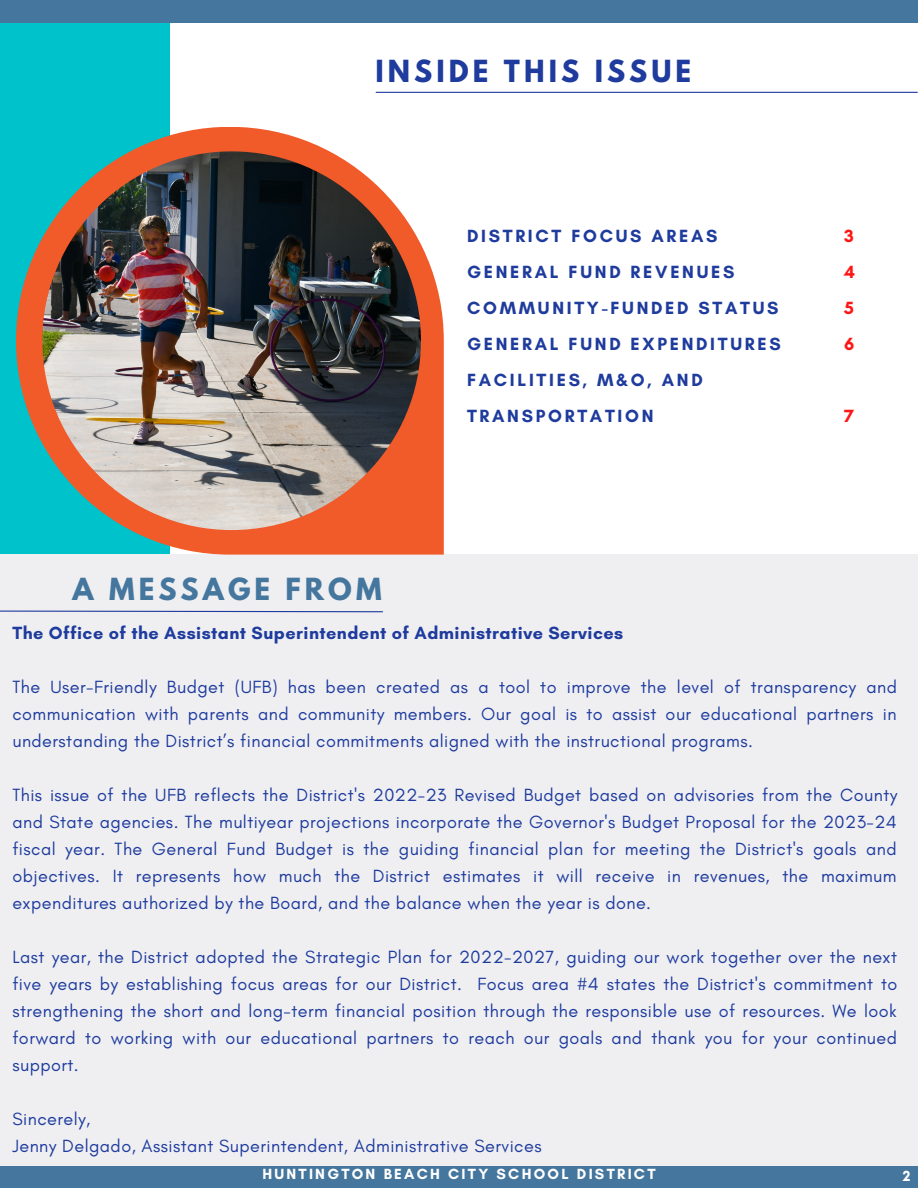
<style>
.page{position:relative;width:918px;height:1188px;background:#fff}
.page>*{position:absolute;margin:0;border:0;box-sizing:border-box;transform-origin:0 0}
.t1{font:700 27px "League Spartan";letter-spacing:.15em;color:#1e3b9d}
.t2{font:700 27px "League Spartan";letter-spacing:.15em;color:#44769e}
.t3{font:18px/27px "Glacial Indifference";letter-spacing:.025em;color:#1e3b9d;text-align:justify}
.t4{font:700 18px/36px "Glacial Indifference";letter-spacing:.15em;color:#1e3b9d}
.t5{font:700 18px "Glacial Indifference";letter-spacing:.025em;color:#1e3b9d}
.t6{font:700 18px/36px "Glacial Indifference";color:#ff1616;text-align:justify}
.t7{font:700 15px "Glacial Indifference";letter-spacing:.15em;color:#fff}
</style>
<div class="page">
<div style="left:0;top:22px;width:170px;height:572px;background:#00c2cb"></div>
<div style="left:0;top:555px;width:918px;height:612px;background:#efeff2"></div>
<div style="left:0;top:0;width:918px;height:22px;background:#44769e"></div>
<svg style="left:0;top:610px;width:383px;height:3px"></svg>
<div style="left:0;top:1166px;width:918px;height:22px;background:#44769e"></div>
<hr style="left:376px;top:92px;width:541px;height:1px;background:#1e3b9d">
<svg style="left:16px;top:127px;width:428px;height:428px;fill:#f15a29"></svg>
<img style="left:42px;top:151px;width:379px;height:379px;border-radius:50%">
<h1 class="t1" style="left:376px;top:58px;width:317px">INSIDE THIS ISSUE</h1>
<h1 class="t2" style="left:72px;top:576px;width:311px">A MESSAGE FROM</h1>
<p class="t4" style="left:467px;top:218px;width:315px">DISTRICT FOCUS AREAS<br>GENERAL FUND REVENUES<br>COMMUNITY-FUNDED STATUS<br>GENERAL FUND EXPENDITURES<br>FACILITIES, M&amp;O, AND<br>TRANSPORTATION</p>
<p class="t6" style="left:844px;top:218px;width:12px">3<br>4<br>5<br>6</p>
<p class="t6" style="left:844px;top:398px;width:11px">7</p>
<p class="t5" style="left:12px;top:621px;width:612px">The Office of the Assistant Superintendent of Administrative Services</p>
<p class="t3" style="left:12px;top:673px;width:886px">The User-Friendly Budget (UFB) has been created as a tool to improve the level of transparency and communication with parents and community members. Our goal is to assist our educational partners in understanding the District’s financial commitments aligned with the instructional programs.</p>
<p class="t3" style="left:12px;top:781px;width:887px">This issue of the UFB reflects the District's 2022-23 Revised Budget based on advisories from the County and State agencies. The multiyear projections incorporate the Governor's Budget Proposal for the 2023-24 fiscal year. The General Fund Budget is the guiding financial plan for meeting the District's goals and objectives. It represents how much the District estimates it will receive in revenues, the maximum expenditures authorized by the Board, and the balance when the year is done.</p>
<p class="t3" style="left:12px;top:943px;width:886px">Last year, the District adopted the Strategic Plan for 2022-2027, guiding our work together over the next five years by establishing focus areas for our District. Focus area #4 states the District's commitment to strengthening the short and long-term financial position through the responsible use of resources. We look forward to working with our educational partners to reach our goals and thank you for your continued support.</p>
<p class="t3" style="left:12px;top:1105px;width:531px">Sincerely,<br>Jenny Delgado, Assistant Superintendent, Administrative Services</p>
<p class="t7" style="left:262px;top:1165px;width:395px">HUNTINGTON BEACH CITY SCHOOL DISTRICT</p>
<p class="t7" style="left:903px;top:1167px;width:9px">2</p>
</div>
